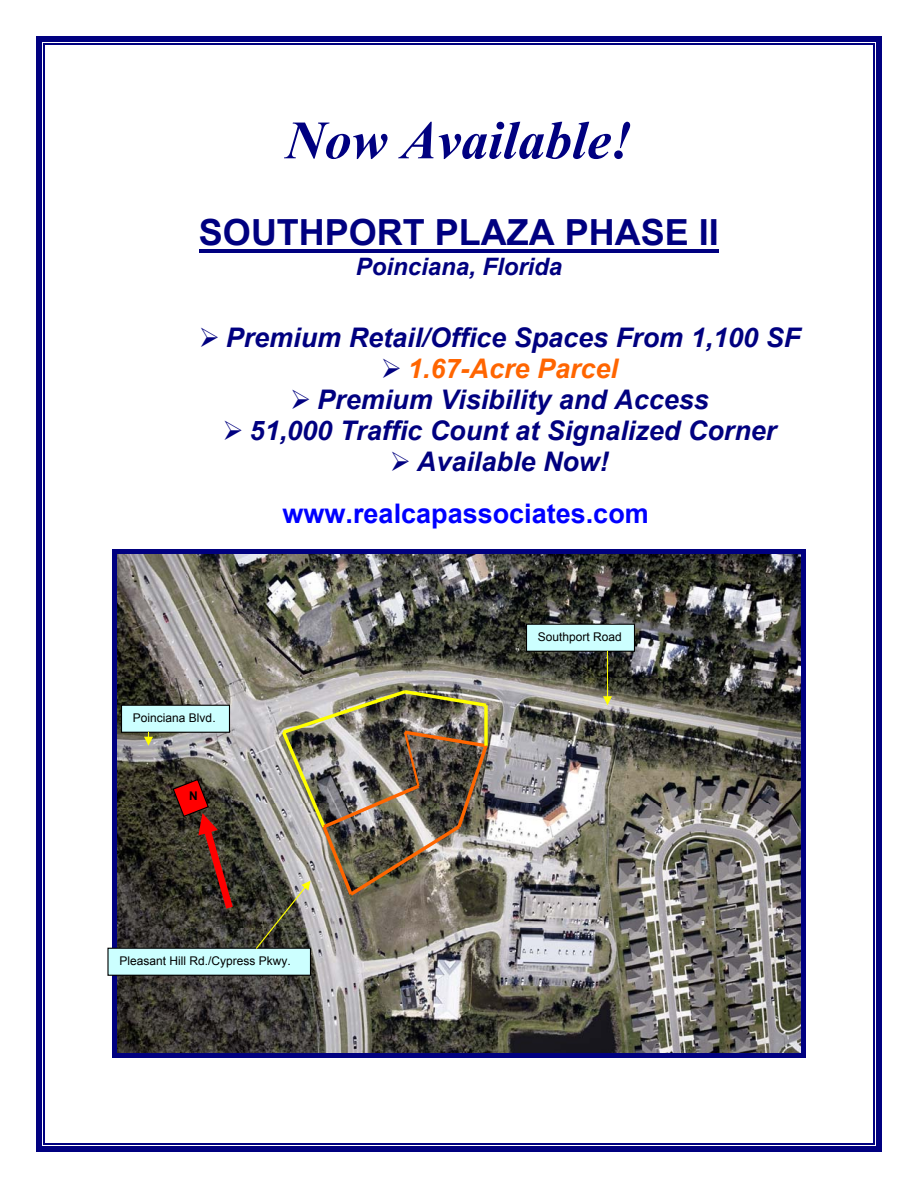
<style>
.page{position:relative;width:918px;height:1188px;background:#fff}
.page>*{position:absolute;margin:0;border:0;box-sizing:border-box;transform-origin:0 0}
.t1{font:italic 700 54px "Times New Roman";color:#000080}
.t2{font:700 36px "Arial";color:#000080}
.t3{font:italic 700 27px/31px "Arial";color:#000080;text-align:center}
.t4{font:700 27px "Arial";color:#00f}
.t5{font:italic 700 27px "Arial";color:#ff6500}
.t6{font:italic 700 24px "Arial";color:#000080}
.t7{font:12px "Arial";color:#000}
.t8{font:700 12px "Arial";color:#000}
</style>
<div class="page">
<hr style="left:199px;top:249px;width:520px;height:4px;background:#000080">
<img style="left:117px;top:554px;width:684px;height:500px">
<hr style="left:113px;top:550px;width:692px;height:4px;background:#000080">
<hr style="left:113px;top:554px;width:4px;height:500px;background:#000080">
<hr style="left:801px;top:554px;width:4px;height:500px;background:#000080">
<hr style="left:113px;top:1054px;width:692px;height:4px;background:#000080">
<svg style="left:172px;top:778px;width:61px;height:131px;background:#5c2d23"></svg>
<div style="left:122px;top:705px;width:108px;height:27px;background:#cff"></div>
<div style="left:121px;top:705px;width:109px;height:28px;border:1px solid #000"></div>
<svg style="left:144px;top:732px;width:9px;height:14px"></svg>
<div style="left:108px;top:948px;width:202px;height:27px;background:#cff"></div>
<div style="left:107px;top:948px;width:204px;height:28px;border:1px solid #000"></div>
<div style="left:526px;top:624px;width:108px;height:27px;background:#cff"></div>
<div style="left:526px;top:624px;width:109px;height:28px;border:1px solid #000"></div>
<svg style="left:603px;top:651px;width:9px;height:54px"></svg>
<img style="left:256px;top:687px;width:234px;height:262px">
<svg style="left:484px;top:705px;width:4px;height:41px"></svg>
<div style="left:36px;top:36px;width:7px;height:9px;background:#000080"></div>
<div style="left:36px;top:36px;width:9px;height:7px;background:#000080"></div>
<div style="left:45px;top:36px;width:828px;height:7px;background:#000080"></div>
<hr style="left:45px;top:44px;width:828px;height:1px;background:#000080">
<div style="left:875px;top:36px;width:7px;height:9px;background:#000080"></div>
<div style="left:873px;top:36px;width:9px;height:7px;background:#000080"></div>
<div style="left:36px;top:45px;width:7px;height:1098px;background:#000080"></div>
<hr style="left:44px;top:45px;width:1px;height:1098px;background:#000080">
<div style="left:875px;top:45px;width:7px;height:1098px;background:#000080"></div>
<hr style="left:873px;top:45px;width:1px;height:1098px;background:#000080">
<div style="left:36px;top:1143px;width:7px;height:9px;background:#000080"></div>
<div style="left:36px;top:1145px;width:9px;height:7px;background:#000080"></div>
<div style="left:45px;top:1145px;width:828px;height:7px;background:#000080"></div>
<hr style="left:45px;top:1143px;width:828px;height:1px;background:#000080">
<div style="left:875px;top:1143px;width:7px;height:9px;background:#000080"></div>
<div style="left:873px;top:1145px;width:9px;height:7px;background:#000080"></div>
<h1 class="t1" style="left:286px;top:110px;width:348px">Now Available!</h1>
<h2 class="t2" style="left:199px;top:213px;width:521px">SOUTHPORT PLAZA PHASE II</h2>
<p class="t6" style="left:356px;top:254px;width:208px">Poinciana, Florida</p>
<p class="t3" style="left:226px;top:322px;width:576px">Premium Retail/Office Spaces From 1,100 SF</p>
<p class="t5" style="left:408px;top:354px;width:212px">1.67-Acre Parcel</p>
<p class="t3" style="left:250px;top:384px;width:528px">Premium Visibility and Access<br>51,000 Traffic Count at Signalized Corner<br>Available Now!</p>
<p class="t4" style="left:283px;top:499px;width:368px">www.realcapassociates.com</p>
<p class="t7" style="left:133px;top:711px;width:84px">Poinciana Blvd.</p>
<p class="t8" style="left:189px;top:790px;width:10px">N</p>
<p class="t7" style="left:119px;top:954px;width:173px">Pleasant Hill Rd./Cypress Pkwy.</p>
<p class="t7" style="left:538px;top:630px;width:85px">Southport Road</p>
</div>
